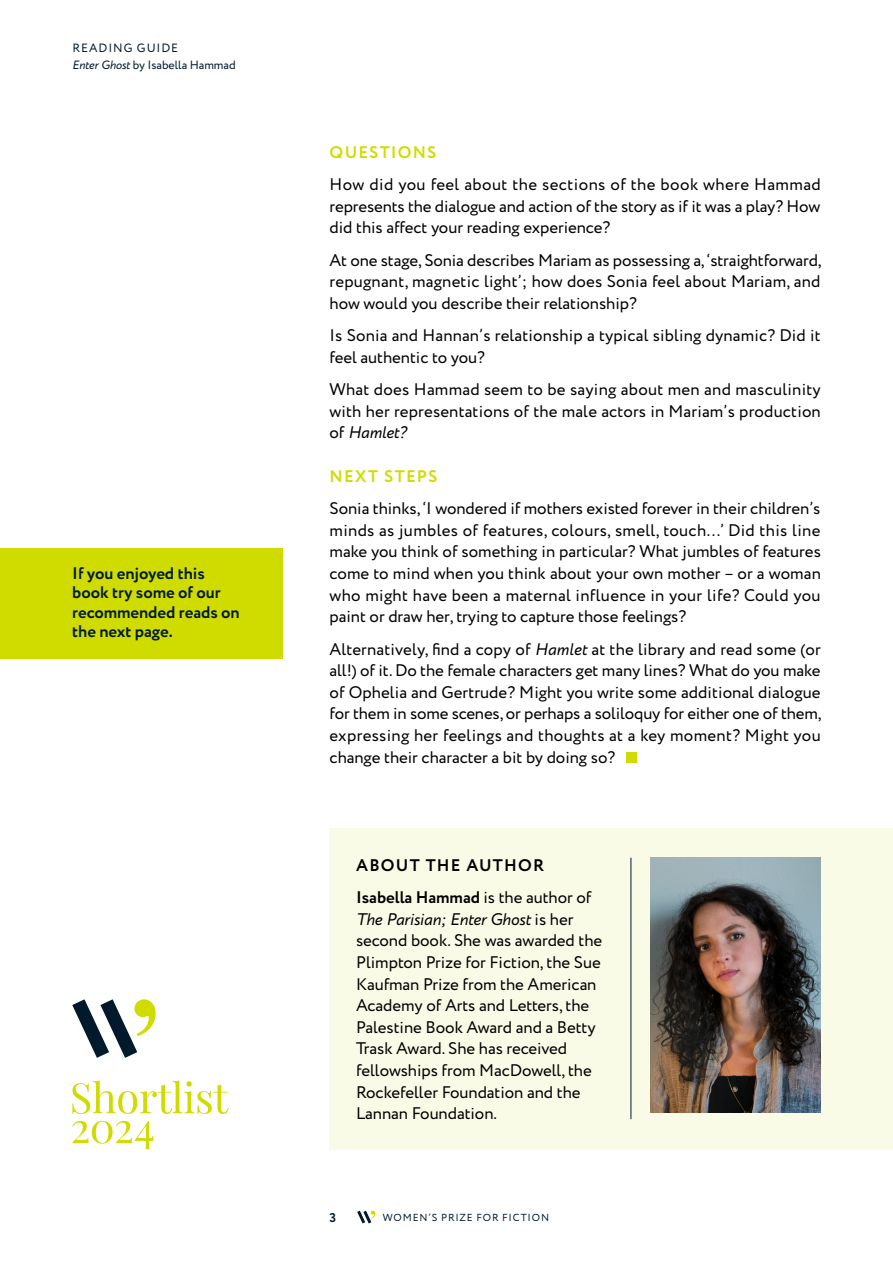
<style>
.page{position:relative;width:893px;height:1263px;background:#fff}
.page>*{position:absolute;margin:0;border:0;box-sizing:border-box;transform-origin:0 0}
.t1{font:16.8px/21.6px "Circe";letter-spacing:-.005em;color:#000;text-align:justify}
.t2{font:700 16.8px/19.5px "Circe";letter-spacing:-.005em;color:#001a2c}
.t3{font:700 16.8px/32.4px "Circe";letter-spacing:-.005em;color:#000}
.t4{font:700 16.8px "Circe";letter-spacing:.07em;color:#d0dc00}
.t5{font:700 12.75px "Circe";color:#001a2c}
.t6{font:12px "Circe";letter-spacing:-.005em;color:#001a2c}
.t7{font:12px "Circe";letter-spacing:.08em;color:#001a2c}
.t8{font:10.2px "Circe";letter-spacing:.08em;color:#001a2c}
.s1{font-style:italic}
.s2{font-weight:400}
</style>
<div class="page">
<svg style="left:357px;top:1211px;width:18px;height:12px"></svg>
<div style="left:626px;top:752px;width:11px;height:10px;background:#d0dc00"></div>
<svg style="left:72px;top:1080px;width:157px;height:34px"></svg>
<svg style="left:72px;top:1121px;width:81px;height:28px"></svg>
<svg style="left:72px;top:999px;width:84px;height:59px"></svg>
<div style="left:0;top:549px;width:283px;height:110px;background:#d0dc00"></div>
<div style="left:330px;top:828px;width:563px;height:321px;background:#fafbe6"></div>
<img style="left:651px;top:858px;width:170px;height:255px">
<hr style="left:631px;top:858px;width:1px;height:261px;background:#001a2c">
<p class="t7" style="left:72px;top:40px;width:107px">READING GUIDE</p>
<p class="t6" style="left:72px;top:57px;width:165px"><span class="s1">Enter Ghost</span> by Isabella Hammad</p>
<p class="t2" style="left:72px;top:564px;width:169px">If you enjoyed this book try some of our recommended reads on the next page.</p>
<p class="t4" style="left:330px;top:141px;width:108px">QUESTIONS</p>
<p class="t1" style="left:330px;top:174px;width:493px">How did you feel about the sections of the book where Hammad represents the dialogue and action of the story as if it was a play? How did this affect your reading experience?</p>
<p class="t1" style="left:330px;top:250px;width:494px">At one stage, Sonia describes Mariam as possessing a, ‘straightforward, repugnant, magnetic light’; how does Sonia feel about Mariam, and how would you describe their relationship?</p>
<p class="t1" style="left:330px;top:325px;width:493px">Is Sonia and Hannan’s relationship a typical sibling dynamic? Did it feel authentic to you?</p>
<p class="t1" style="left:330px;top:379px;width:493px">What does Hammad seem to be saying about men and masculinity with her representations of the male actors in Mariam’s production of <span class="s1">Hamlet?</span></p>
<p class="t4" style="left:330px;top:465px;width:109px">NEXT STEPS</p>
<p class="t1" style="left:330px;top:498px;width:493px">Sonia thinks, ‘I wondered if mothers existed forever in their children’s minds as jumbles of features, colours, smell, touch…’ Did this line make you think of something in particular? What jumbles of features come to mind when you think about your own mother – or a woman who might have been a maternal influence in your life? Could you paint or draw her, trying to capture those feelings?</p>
<p class="t1" style="left:330px;top:638px;width:493px">Alternatively, find a copy of <span class="s1">Hamlet</span> at the library and read some (or all!) of it. Do the female characters get many lines? What do you make of Ophelia and Gertrude? Might you write some additional dialogue for them in some scenes, or perhaps a soliloquy for either one of them, expressing her feelings and thoughts at a key moment? Might you change their character a bit by doing so?</p>
<p class="t3" style="left:356px;top:849px;width:237px">ABOUT THE AUTHOR<br>Isabella Hammad <span class="s2">is the author of</span></p>
<p class="t1" style="left:356px;top:909px;width:248px;text-align:left"><span class="s1">The Parisian; Enter Ghost</span> is her second book. She was awarded the<br>Plimpton Prize for Fiction, the Sue<br>Kaufman Prize from the American<br>Academy of Arts and Letters, the<br>Palestine Book Award and a Betty<br>Trask Award. She has received fellowships from MacDowell, the<br>Rockefeller Foundation and the<br>Lannan Foundation.</p>
<p class="t5" style="left:330px;top:1209px;width:8px">3</p>
<p class="t8" style="left:383px;top:1210px;width:168px">WOMEN’S PRIZE FOR FICTION</p>
</div>
